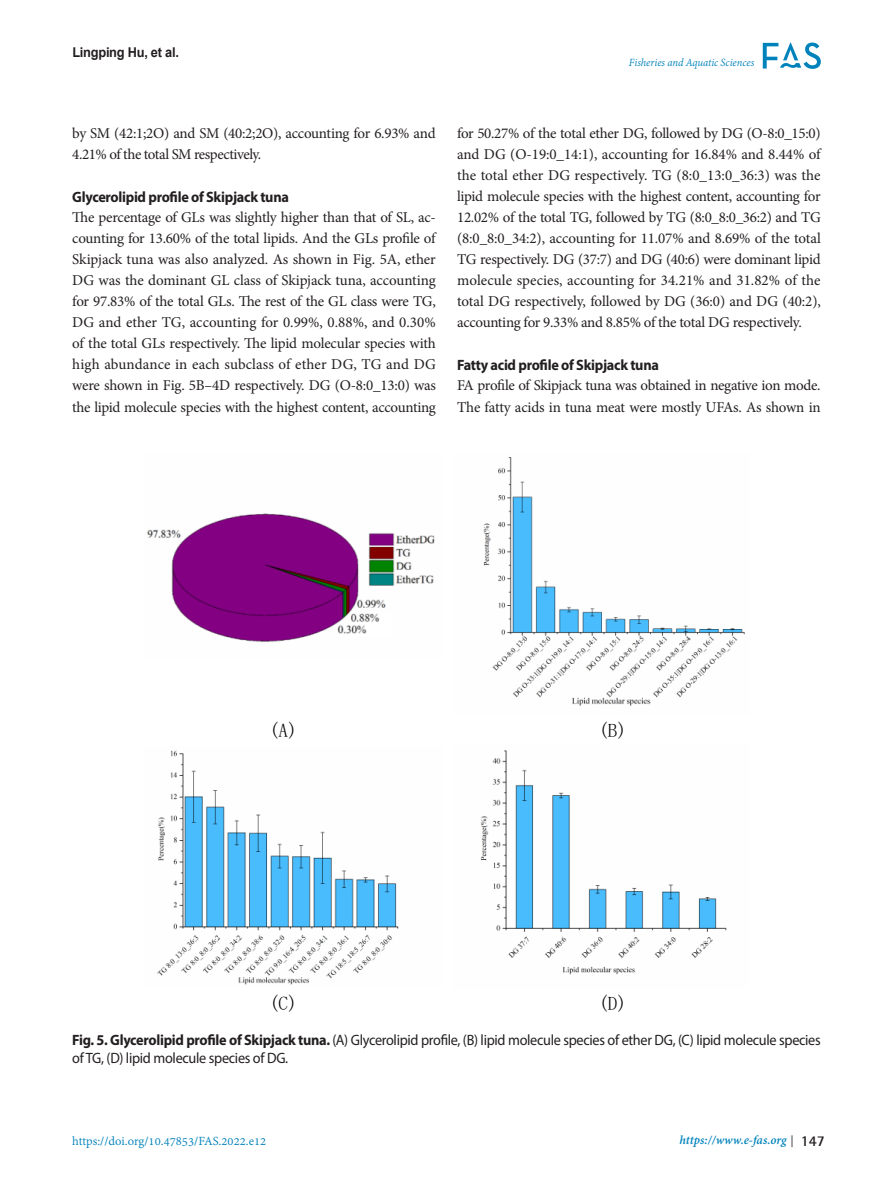
<style>
.page{position:relative;width:893px;height:1191px;background:#fff}
.page>*{position:absolute;margin:0;border:0;box-sizing:border-box;transform-origin:0 0}
.t1{font:19.05px "Sim Sun";color:#000}
.main_text_1st_no_ind{font:15px/21px "Minion Pro";letter-spacing:-.02em;color:#231f20}
.table_title{font:15px/18px "Myriad Pro";letter-spacing:-.02em;color:#231f20;scale:.95 1}
.heading_2nd{font:700 15px "Myriad Pro";letter-spacing:-.02em;color:#231f20;scale:.95 1}
.t2{font:13.5px "Adobe Devanagari";color:#0082bb}
.t3{font:italic 700 13.5px "Adobe Devanagari";color:#0082bb}
.t4{font:700 13.5px "Arial";letter-spacing:-.02em;color:#231f20;scale:.95 1}
.t5{font:italic 12px "Adobe Devanagari";letter-spacing:-.005em;color:#0082bb;scale:.95 1}
.s1{font-weight:700}
.s2{font-family:"Helvetica Neue LT Pro";font-weight:300;font-style:normal;font-stretch:condensed;font-size:16.05px;color:#231f20}
.s3{font-family:"Rotis Semi Sans Std";font-style:normal;font-size:15px;color:#231f20}
</style>
<div class="page">
<svg style="left:763px;top:43px;width:58px;height:26px"></svg>
<img style="left:147px;top:513px;width:288px;height:129px">
<img style="left:483px;top:457px;width:262px;height:249px">
<img style="left:157px;top:750px;width:242px;height:235px">
<img style="left:480px;top:750px;width:247px;height:225px">
<p class="t4" style="left:72px;top:42px;width:114px">Lingping Hu, et al.</p>
<p class="t5" style="left:629px;top:56px;width:133px">Fisheries and Aquatic Sciences</p>
<p class="main_text_1st_no_ind" style="left:72px;top:123px;width:365px">by SM (42:1;2O) and SM (40:2;2O), accounting for 6.93% and<br>4.21% of the total SM respectively.</p>
<p class="heading_2nd" style="left:72px;top:187px;width:230px">Glycerolipid profile of Skipjack tuna</p>
<p class="main_text_1st_no_ind" style="left:72px;top:207px;width:365px;text-align:justify">The percentage of GLs was slightly higher than that of SL, ac&shy;counting for 13.60% of the total lipids. And the GLs profile of Skipjack tuna was also analyzed. As shown in Fig. 5A, ether DG was the dominant GL class of Skipjack tuna, accounting for 97.83% of the total GLs. The rest of the GL class were TG, DG and ether TG, accounting for 0.99%, 0.88%, and 0.30% of the total GLs respectively. The lipid molecular species with high abundance in each subclass of ether DG, TG and DG were shown in Fig. 5B–4D respectively. DG (O-8:0_13:0) was the lipid molecule species with the highest content, accounting</p>
<p class="main_text_1st_no_ind" style="left:457px;top:123px;width:365px;text-align:justify">for 50.27% of the total ether DG, followed by DG (O-8:0_15:0) and DG (O-19:0_14:1), accounting for 16.84% and 8.44% of the total ether DG respectively. TG (8:0_13:0_36:3) was the lipid molecule species with the highest content, accounting for 12.02% of the total TG, followed by TG (8:0_8:0_36:2) and TG (8:0_8:0_34:2), accounting for 11.07% and 8.69% of the total TG respectively. DG (37:7) and DG (40:6) were dominant lipid molecule species, accounting for 34.21% and 31.82% of the total DG respectively, followed by DG (36:0) and DG (40:2), accounting for 9.33% and 8.85% of the total DG respectively.</p>
<p class="heading_2nd" style="left:457px;top:355px;width:214px">Fatty acid profile of Skipjack tuna</p>
<p class="main_text_1st_no_ind" style="left:457px;top:375px;width:365px">FA profile of Skipjack tuna was obtained in negative ion mode.<br>The fatty acids in tuna meat were mostly UFAs. As shown in</p>
<p class="t1" style="left:269px;top:721px;width:30px">(A)</p>
<p class="t1" style="left:598px;top:721px;width:30px">(B)</p>
<p class="t1" style="left:269px;top:993px;width:30px">(C)</p>
<p class="t1" style="left:598px;top:993px;width:30px">(D)</p>
<p class="table_title" style="left:72px;top:1030px;width:789px"><span class="s1">Fig. 5. Glycerolipid profile of Skipjack tuna.</span> (A) Glycerolipid profile, (B) lipid molecule species of ether DG, (C) lipid molecule species of TG, (D) lipid molecule species of DG.</p>
<p class="t2" style="left:72px;top:1133px;width:196px">https://doi.org/10.47853/FAS.2022.e12</p>
<p class="t3" style="left:680px;top:1132px;width:147px">https://www.e-fas.org <span class="s2">|</span> <span class="s3">147</span></p>
</div>
